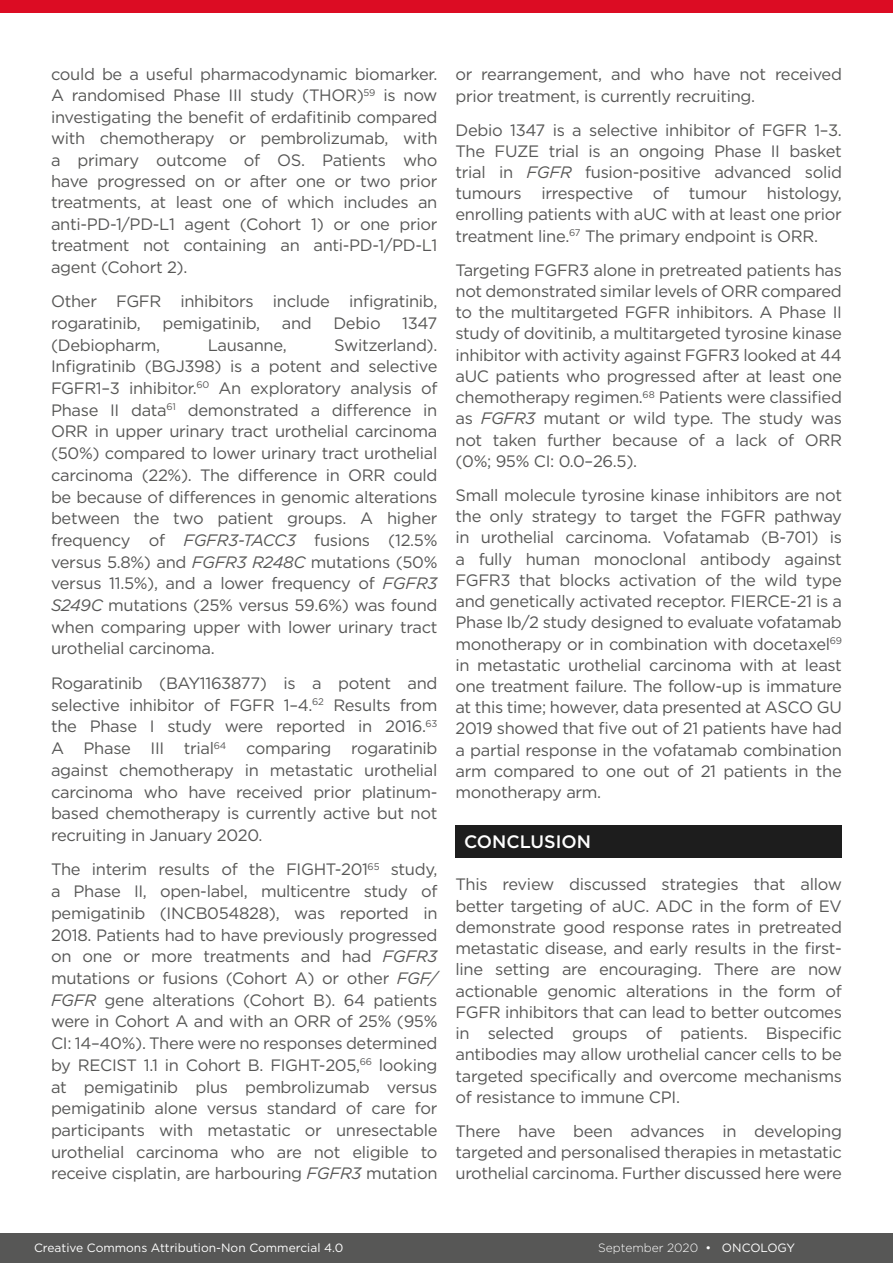
<style>
.page{position:relative;width:893px;height:1263px;background:#fff}
.page>*{position:absolute;margin:0;border:0;box-sizing:border-box;transform-origin:0 0}
.H1__Heading_1{font:500 18px "Gotham";color:#fff}
.Body_Text{font:16.5px/21.3px "Gotham";letter-spacing:-.02em;color:#575756;text-align:justify}
.t1{font:12px "Gotham";color:#fff}
.t2{font:300 12px "Gotham";color:#fff}
.s1{font-style:italic}
.s2{font-weight:400}
</style>
<div class="page">
<div style="left:0;top:0;width:893px;height:13px;background:#dc0c23"></div>
<div style="left:0;top:1233px;width:893px;height:30px;background:#575756"></div>
<div style="left:455px;top:825px;width:387px;height:33px;background:#1d1d1d"></div>
<p class="Body_Text" style="left:51px;top:63px;width:388px">could be a useful pharmacodynamic biomarker.<br>A randomised Phase III study (THOR)<sup>59</sup> is now investigating the benefit of erdafitinib compared with chemotherapy or pembrolizumab, with a primary outcome of OS. Patients who have progressed on or after one or two prior treatments, at least one of which includes an anti-PD-1/PD-L1 agent (Cohort 1) or one prior treatment not containing an anti-PD-1/PD-L1 agent (Cohort 2).</p>
<p class="Body_Text" style="left:51px;top:290px;width:388px;line-height:21.8px">Other FGFR inhibitors include infigratinib, rogaratinib,</p>
<p class="Body_Text" style="left:162px;top:312px;width:99px">pemigatinib,</p>
<p class="Body_Text" style="left:282px;top:312px;width:32px">and</p>
<p class="Body_Text" style="left:333px;top:312px;width:49px">Debio</p>
<p class="Body_Text" style="left:402px;top:312px;width:37px">1347</p>
<p class="Body_Text" style="left:51px;top:333px;width:388px;line-height:21.8px;text-indent:283px">Switzerland).<br>Infigratinib (BGJ398) is a potent and selective FGFR1–3 inhibitor.<sup>60</sup> An exploratory analysis of Phase II data<sup>61</sup> demonstrated a difference in ORR in upper urinary tract urothelial carcinoma (50%) compared to lower urinary tract urothelial carcinoma (22%). The difference in ORR could be because of differences in genomic alterations between the two patient groups. A higher frequency of <span class="s1">FGFR3-TACC3</span> fusions (12.5% versus 5.8%) and <span class="s1">FGFR3 R248C</span> mutations (50% versus 11.5%), and a lower frequency of <span class="s1">FGFR3<br>S249C</span> mutations (25% versus 59.6%) was found when comparing upper with lower urinary tract urothelial carcinoma.</p>
<p class="Body_Text" style="left:51px;top:672px;width:388px;line-height:21.8px">Rogaratinib (BAY1163877) is a potent and selective inhibitor of FGFR 1–4.<sup>62</sup> Results from the Phase I study were reported in 2016.<sup>63<br></sup>A Phase III trial<sup>64</sup> comparing rogaratinib against chemotherapy in metastatic urothelial carcinoma who have received prior platinum&shy;based chemotherapy is currently active but not recruiting in January 2020.</p>
<p class="Body_Text" style="left:51px;top:858px;width:388px;line-height:21.8px">The interim results of the FIGHT-201<sup>65</sup> study, a Phase II, open-label, multicentre study of pemigatinib (INCB054828), was reported in 2018. Patients had to have previously progressed on one or more treatments and had <span class="s1">FGFR3 </span>mutations or fusions (Cohort A) or other <span class="s1">FGF/ FGFR</span> gene alterations (Cohort B). 64 patients were in Cohort A and with an ORR of 25% (95% CI: 14–40%). There were no responses determined by RECIST 1.1 in Cohort B. FIGHT-205,<sup>66</sup> looking at pemigatinib plus pembrolizumab versus pemigatinib alone versus standard of care for participants with metastatic or unresectable urothelial carcinoma who are not eligible to receive cisplatin, are harbouring <span class="s1">FGFR3</span> mutation</p>
<p class="Body_Text" style="left:51px;top:334px;width:111px">(Debiopharm,</p>
<p class="Body_Text" style="left:208px;top:334px;width:80px">Lausanne,</p>
<p class="Body_Text" style="left:455px;top:63px;width:388px">or rearrangement, and who have not received prior treatment, is currently recruiting.</p>
<p class="Body_Text" style="left:455px;top:119px;width:388px">Debio 1347 is a selective inhibitor of FGFR 1–3.<br>The FUZE trial is an ongoing Phase II basket trial in <span class="s1">FGFR</span> fusion-positive advanced solid tumours irrespective of tumour histology, enrolling patients with aUC with at least one prior treatment line.<sup>67</sup> The primary endpoint is ORR.</p>
<p class="Body_Text" style="left:455px;top:259px;width:388px">Targeting FGFR3 alone in pretreated patients has not demonstrated similar levels of ORR compared to the multitargeted FGFR inhibitors. A Phase II study of dovitinib, a multitargeted tyrosine kinase inhibitor with activity against FGFR3 looked at 44 aUC patients who progressed after at least one chemotherapy regimen.<sup>68</sup> Patients were classified as <span class="s1">FGFR3</span> mutant or wild type. The study was not taken further because of a lack of ORR (0%; 95% CI: 0.0–26.5).</p>
<p class="Body_Text" style="left:455px;top:484px;width:388px">Small molecule tyrosine kinase inhibitors are not the only strategy to target the FGFR pathway in urothelial carcinoma. Vofatamab (B-701) is a fully human monoclonal antibody against FGFR3 that blocks activation of the wild type and genetically activated receptor. FIERCE-21 is a Phase Ib/2 study designed to evaluate vofatamab monotherapy or in combination with docetaxel<sup>69 </sup>in metastatic urothelial carcinoma with at least one treatment failure. The follow-up is immature at this time; however, data presented at ASCO GU 2019 showed that five out of 21 patients have had a partial response in the vofatamab combination arm compared to one out of 21 patients in the monotherapy arm.</p>
<p class="H1__Heading_1" style="left:464px;top:830px;width:128px">CONCLUSION</p>
<p class="Body_Text" style="left:455px;top:874px;width:388px">This review discussed strategies that allow better targeting of aUC. ADC in the form of EV demonstrate good response rates in pretreated metastatic disease, and early results in the first&shy;line setting are encouraging. There are now actionable genomic alterations in the form of FGFR inhibitors that can lead to better outcomes in selected groups of patients. Bispecific antibodies may allow urothelial cancer cells to be targeted specifically and overcome mechanisms of resistance to immune CPI.</p>
<p class="Body_Text" style="left:455px;top:1120px;width:388px">There have been advances in developing targeted and personalised therapies in metastatic urothelial carcinoma. Further discussed here were</p>
<p class="t1" style="left:34px;top:1240px;width:311px">Creative Commons Attribution-Non Commercial 4.0</p>
<p class="t2" style="left:598px;top:1240px;width:198px">September 2020 <span class="s2">• ONCOLOGY</span></p>
</div>
